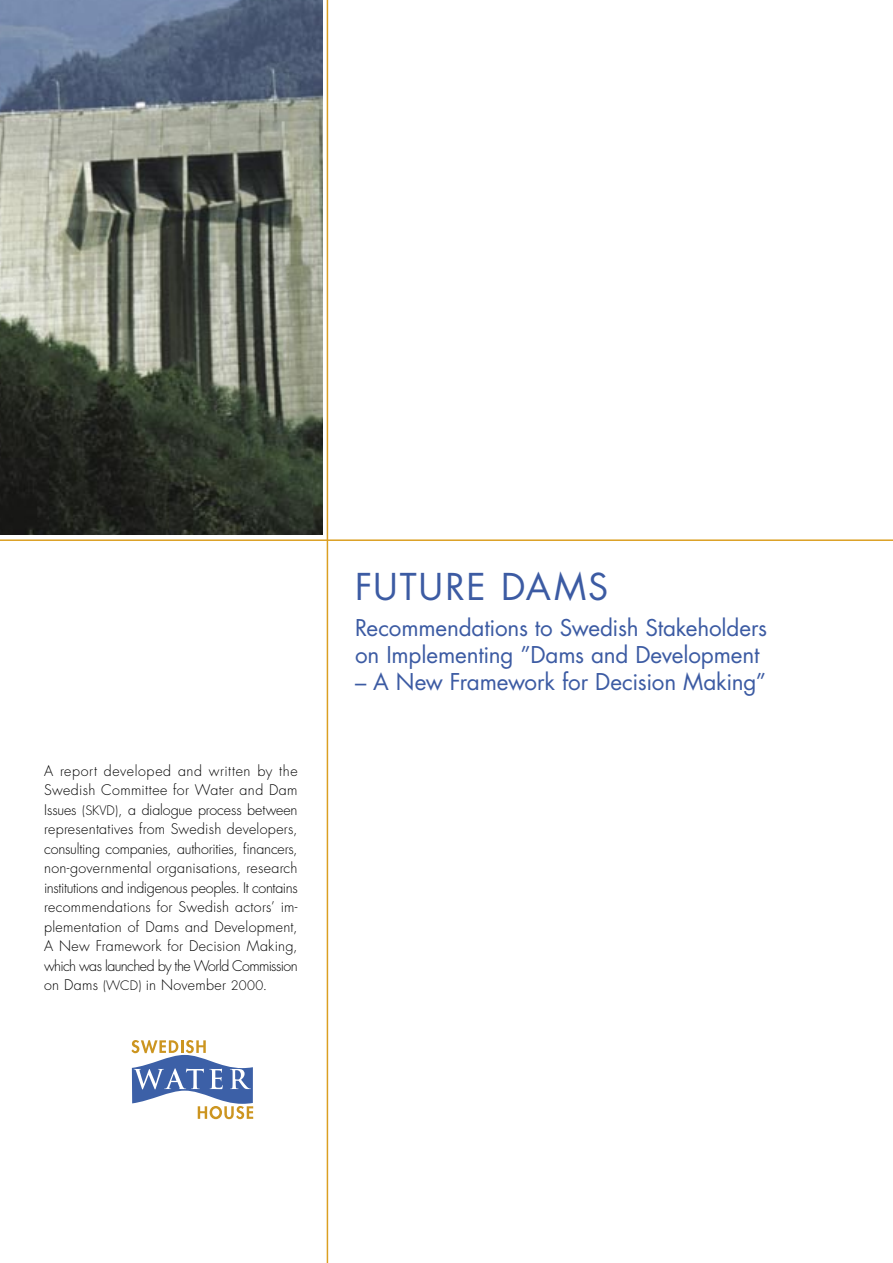
<style>
.page{position:relative;width:893px;height:1263px;background:#fff}
.page>*{position:absolute;margin:0;border:0;box-sizing:border-box;transform-origin:0 0}
.Huvudrubrik{font:36px "Futura";letter-spacing:.05em;color:#3c5ba3}
.brödtext{font:22.5px/27px "Futura";letter-spacing:-.01em;color:#3c5ba3}
.brödtext-2{font:300 14.25px/19.5px "Futura";letter-spacing:-.035em;color:#000;text-align:justify}
.s1{font-size:12.75px}
</style>
<div class="page">
<hr style="left:327px;top:0;width:1px;height:1263px;background:#db9f22">
<hr style="left:0;top:539px;width:893px;height:2px;background:#db9f22">
<svg style="left:131px;top:1040px;width:122px;height:79px"></svg>
<img style="left:0;top:0;width:322px;height:534px">
<p class="brödtext-2" style="left:44px;top:761px;width:255px">A report developed and written by the Swedish Committee for Water and Dam Issues <span class="s1">(SKVD)</span>, a dialogue process between representatives from Swedish developers, consulting companies, authorities, financers, non-governmental organisations, research institutions and indigenous peoples. It contains recommendations for Swedish actors’ im&shy;plementation of Dams and Development, A New Framework for Decision Making, which was launched by the World Commission on Dams <span class="s1">(WCD)</span> in November <span class="s1">2000</span>.</p>
<p class="Huvudrubrik" style="left:355px;top:562px;width:255px">FUTURE DAMS</p>
<p class="brödtext" style="left:355px;top:614px;width:414px">Recommendations to Swedish Stakeholders on Implementing ”Dams and Development</p>
<p class="brödtext" style="left:355px;top:668px;width:412px">– A New Framework for Decision Making”</p>
</div>
